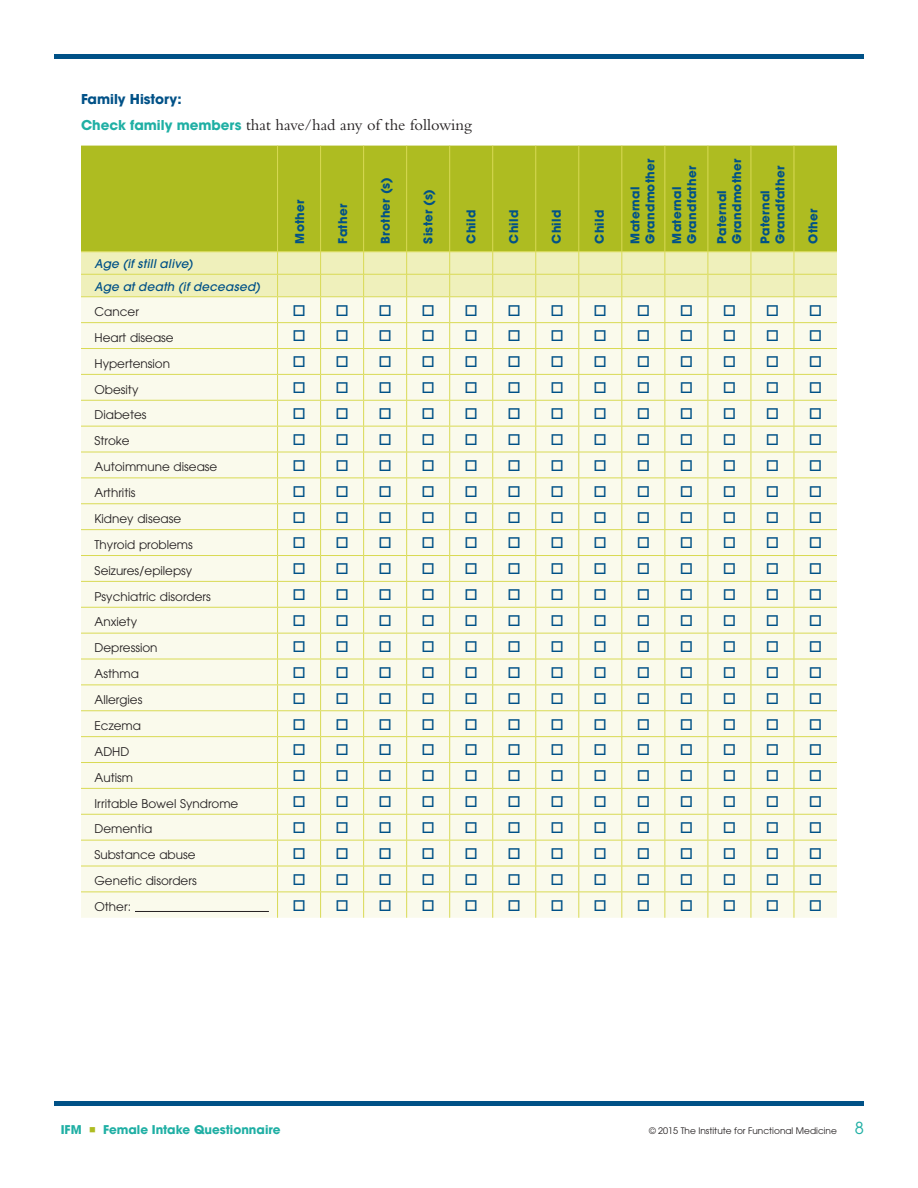
<style>
.page{position:relative;width:918px;height:1188px;background:#fff}
.page>*{position:absolute;margin:0;border:0;box-sizing:border-box;transform-origin:0 0}
.t1{font:16.5px "Bembo Std";color:#231f20}
.t2{font:700 13.5px "ITC Avant Garde Std";color:#005187}
.t3{font:12px "ITC Avant Garde Std";color:#231f20}
.t4{font:700 12px/15px "ITC Avant Garde Std";letter-spacing:.02em;color:#005187}
.t5{font:italic 500 12px/22.5px "ITC Avant Garde Std";letter-spacing:.02em;color:#005187}
.t6{font:700 12px "ITC Avant Garde Std";color:#1fafa4}
.t7{font:9px "ITC Avant Garde Std";color:#231f20}
.s1{font-family:"ITC Avant Garde Std";font-weight:700;font-size:13.5px;color:#1fafa4}
.s2{color:#aebc21}
.s3{font-size:16.5px;color:#1fafa4}
</style>
<div class="page">
<div style="left:54px;top:54px;width:810px;height:5px;background:#005187"></div>
<div style="left:54px;top:1101px;width:810px;height:5px;background:#005187"></div>
<div style="left:81px;top:146px;width:756px;height:105px;background:#aebc21"></div>
<hr style="left:277px;top:146px;width:1px;height:105px;background:#d9da55">
<hr style="left:81px;top:251px;width:197px;height:1px;background:#d9da55">
<hr style="left:278px;top:251px;width:42px;height:1px;background:#d9da55">
<hr style="left:321px;top:251px;width:42px;height:1px;background:#d9da55">
<hr style="left:364px;top:251px;width:42px;height:1px;background:#d9da55">
<hr style="left:407px;top:251px;width:42px;height:1px;background:#d9da55">
<hr style="left:450px;top:251px;width:42px;height:1px;background:#d9da55">
<hr style="left:493px;top:251px;width:42px;height:1px;background:#d9da55">
<hr style="left:536px;top:251px;width:42px;height:1px;background:#d9da55">
<hr style="left:579px;top:251px;width:42px;height:1px;background:#d9da55">
<hr style="left:622px;top:251px;width:42px;height:1px;background:#d9da55">
<hr style="left:665px;top:251px;width:43px;height:1px;background:#d9da55">
<hr style="left:708px;top:251px;width:43px;height:1px;background:#d9da55">
<hr style="left:751px;top:251px;width:43px;height:1px;background:#d9da55">
<hr style="left:794px;top:251px;width:43px;height:1px;background:#d9da55">
<hr style="left:320px;top:146px;width:1px;height:106px;background:#d9da55">
<hr style="left:363px;top:146px;width:1px;height:106px;background:#d9da55">
<hr style="left:406px;top:146px;width:1px;height:106px;background:#d9da55">
<hr style="left:449px;top:146px;width:1px;height:106px;background:#d9da55">
<hr style="left:492px;top:146px;width:1px;height:106px;background:#d9da55">
<hr style="left:535px;top:146px;width:1px;height:106px;background:#d9da55">
<hr style="left:578px;top:146px;width:1px;height:106px;background:#d9da55">
<hr style="left:621px;top:146px;width:1px;height:106px;background:#d9da55">
<hr style="left:664px;top:146px;width:1px;height:106px;background:#d9da55">
<hr style="left:708px;top:146px;width:1px;height:106px;background:#d9da55">
<hr style="left:751px;top:146px;width:1px;height:106px;background:#d9da55">
<hr style="left:794px;top:146px;width:1px;height:106px;background:#d9da55">
<svg style="left:81px;top:252px;width:756px;height:666px;background:#f7f7e0"></svg>
<p class="t2" style="left:81px;top:90px;width:102px">Family History:</p>
<h1 class="t1" style="left:81px;top:115px;width:392px"><span class="s1">Check family members</span> that have/had any of the following</h1>
<p class="t5" style="left:94px;top:253px;width:167px">Age (if still alive)<br>Age at death (if deceased)</p>
<p class="t3" style="left:94px;top:304px;width:46px">Cancer</p>
<p class="t3" style="left:94px;top:330px;width:81px">Heart disease</p>
<p class="t3" style="left:94px;top:356px;width:77px">Hypertension</p>
<p class="t3" style="left:94px;top:382px;width:45px">Obesity</p>
<p class="t3" style="left:94px;top:408px;width:54px">Diabetes</p>
<p class="t3" style="left:94px;top:433px;width:37px">Stroke</p>
<p class="t3" style="left:94px;top:459px;width:124px">Autoimmune disease</p>
<p class="t3" style="left:94px;top:485px;width:43px">Arthritis</p>
<p class="t3" style="left:94px;top:511px;width:88px">Kidney disease</p>
<p class="t3" style="left:94px;top:537px;width:100px">Thyroid problems</p>
<p class="t3" style="left:94px;top:563px;width:99px">Seizures/epilepsy</p>
<p class="t3" style="left:94px;top:589px;width:118px">Psychiatric disorders</p>
<p class="t3" style="left:94px;top:615px;width:44px">Anxiety</p>
<p class="t3" style="left:94px;top:640px;width:65px">Depression</p>
<p class="t3" style="left:94px;top:666px;width:46px">Asthma</p>
<p class="t3" style="left:94px;top:692px;width:49px">Allergies</p>
<p class="t3" style="left:94px;top:718px;width:48px">Eczema</p>
<p class="t3" style="left:94px;top:744px;width:36px">ADHD</p>
<p class="t3" style="left:94px;top:770px;width:40px">Autism</p>
<p class="t3" style="left:94px;top:796px;width:145px">Irritable Bowel Syndrome</p>
<p class="t3" style="left:94px;top:822px;width:59px">Dementia</p>
<p class="t3" style="left:94px;top:847px;width:103px">Substance abuse</p>
<p class="t3" style="left:94px;top:873px;width:104px">Genetic disorders</p>
<p class="t3" style="left:94px;top:899px;width:38px">Other:</p>
<p class="t4" style="left:292px;top:244px;width:45px;rotate:-90deg">Mother</p>
<p class="t4" style="left:335px;top:244px;width:41px;rotate:-90deg">Father</p>
<p class="t4" style="left:378px;top:244px;width:68px;rotate:-90deg">Brother (s)</p>
<p class="t4" style="left:421px;top:244px;width:56px;rotate:-90deg">Sister (s)</p>
<p class="t4" style="left:463px;top:244px;width:35px;rotate:-90deg">Child</p>
<p class="t4" style="left:506px;top:244px;width:35px;rotate:-90deg">Child</p>
<p class="t4" style="left:549px;top:244px;width:35px;rotate:-90deg">Child</p>
<p class="t4" style="left:592px;top:244px;width:35px;rotate:-90deg">Child</p>
<p class="t4" style="left:627px;top:244px;width:86px;rotate:-90deg">Maternal<br>Grandmother</p>
<p class="t4" style="left:669px;top:244px;width:79px;rotate:-90deg">Maternal<br>Grandfather</p>
<p class="t4" style="left:714px;top:244px;width:86px;rotate:-90deg">Paternal<br>Grandmother</p>
<p class="t4" style="left:757px;top:244px;width:79px;rotate:-90deg">Paternal<br>Grandfather</p>
<p class="t4" style="left:805px;top:244px;width:37px;rotate:-90deg">Other</p>
<p class="t6" style="left:61px;top:1122px;width:221px">IFM <span class="s2">■</span> Female Intake Questionnaire</p>
<p class="t7" style="left:649px;top:1125px;width:216px">© 2015 The Institute for Functional Medicine <span class="s3">8</span></p>
</div>
